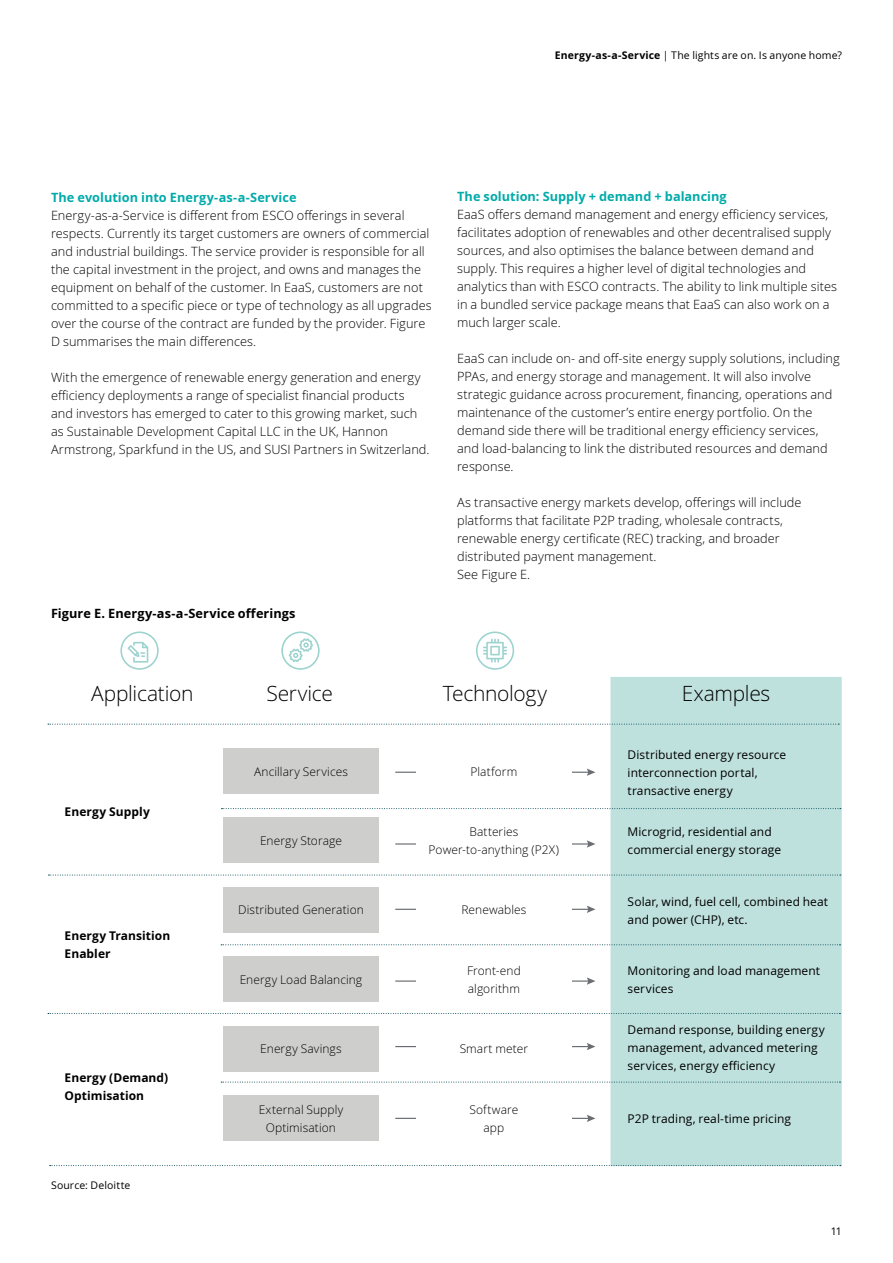
<style>
.page{position:relative;width:893px;height:1263px;background:#fff}
.page>*{position:absolute;margin:0;border:0;box-sizing:border-box;transform-origin:0 0}
.t1{font:300 21px "Open Sans";letter-spacing:-.015em;color:#000}
.t2{font:300 12.75px/18px "Open Sans";letter-spacing:.005em;color:#000}
.t3{font:700 12.75px "Open Sans";letter-spacing:.005em;color:#00abaa}
.t4{font:700 12.75px "Open Sans";letter-spacing:.005em;color:#000}
.t5{font:12px/18px "Open Sans";letter-spacing:.005em;color:#000}
.t6{font:300 12px/18px "Open Sans";letter-spacing:.005em;color:#000;text-align:center}
.t7{font:700 12px/18px "Open Sans";letter-spacing:.005em;color:#000}
.t8{font:10.5px "Open Sans";letter-spacing:.01em;color:#000}
.s1{font-weight:700}
</style>
<div class="page">
<svg style="left:395px;top:768px;width:200px;height:8px"></svg>
<svg style="left:395px;top:840px;width:200px;height:8px"></svg>
<svg style="left:395px;top:906px;width:200px;height:7px"></svg>
<svg style="left:395px;top:977px;width:200px;height:8px"></svg>
<svg style="left:395px;top:1043px;width:200px;height:7px"></svg>
<svg style="left:395px;top:1115px;width:200px;height:7px"></svg>
<div style="left:610px;top:677px;width:232px;height:489px;background:#bfe1de"></div>
<div style="left:223px;top:748px;width:156px;height:46px;background:#cecfcd"></div>
<div style="left:223px;top:817px;width:156px;height:46px;background:#cecfcd"></div>
<div style="left:223px;top:887px;width:156px;height:46px;background:#cecfcd"></div>
<div style="left:223px;top:956px;width:156px;height:46px;background:#cecfcd"></div>
<div style="left:223px;top:1025px;width:156px;height:46px;background:#cecfcd"></div>
<div style="left:223px;top:1095px;width:156px;height:46px;background:#cecfcd"></div>
<div style="left:416px;top:748px;width:156px;height:46px;background:#fff"></div>
<div style="left:416px;top:817px;width:156px;height:46px;background:#fff"></div>
<div style="left:416px;top:887px;width:156px;height:46px;background:#fff"></div>
<div style="left:416px;top:956px;width:156px;height:46px;background:#fff"></div>
<div style="left:416px;top:1025px;width:156px;height:46px;background:#fff"></div>
<div style="left:416px;top:1095px;width:156px;height:46px;background:#fff"></div>
<svg style="left:48px;top:724px;width:791px;height:1px"></svg>
<svg style="left:221px;top:808px;width:620px;height:1px"></svg>
<svg style="left:48px;top:875px;width:793px;height:1px"></svg>
<svg style="left:221px;top:944px;width:619px;height:1px"></svg>
<svg style="left:48px;top:1013px;width:792px;height:1px"></svg>
<svg style="left:221px;top:1082px;width:619px;height:1px"></svg>
<svg style="left:50px;top:1165px;width:791px;height:1px"></svg>
<svg style="left:120px;top:631px;width:39px;height:39px"></svg>
<svg style="left:281px;top:631px;width:39px;height:39px"></svg>
<svg style="left:476px;top:631px;width:38px;height:39px"></svg>
<p class="t8" style="left:555px;top:48px;width:289px"><span class="s1">Energy-as-a-Service</span> | The lights are on. Is anyone home?</p>
<p class="t3" style="left:51px;top:188px;width:247px">The evolution into Energy-as-a-Service</p>
<p class="t2" style="left:51px;top:206px;width:382px">Energy-as-a-Service is different from ESCO offerings in several respects. Currently its target customers are owners of commercial and industrial buildings. The service provider is responsible for all the capital investment in the project, and owns and manages the equipment on behalf of the customer. In EaaS, customers are not committed to a specific piece or type of technology as all upgrades over the course of the contract are funded by the provider. Figure D summarises the main differences.</p>
<p class="t2" style="left:51px;top:368px;width:380px">With the emergence of renewable energy generation and energy efficiency deployments a range of specialist financial products and investors has emerged to cater to this growing market, such as Sustainable Development Capital LLC in the UK, Hannon Armstrong, Sparkfund in the US, and SUSI Partners in Switzerland.</p>
<p class="t4" style="left:51px;top:605px;width:246px">Figure E. Energy-as-a-Service offerings</p>
<p class="t3" style="left:457px;top:187px;width:271px">The solution: Supply + demand + balancing</p>
<p class="t2" style="left:457px;top:205px;width:381px">EaaS offers demand management and energy efficiency services, facilitates adoption of renewables and other decentralised supply sources, and also optimises the balance between demand and supply. This requires a higher level of digital technologies and analytics than with ESCO contracts. The ability to link multiple sites in a bundled service package means that EaaS can also work on a much larger scale.</p>
<p class="t2" style="left:457px;top:349px;width:384px">EaaS can include on- and off-site energy supply solutions, including PPAs, and energy storage and management. It will also involve strategic guidance across procurement, financing, operations and maintenance of the customer’s entire energy portfolio. On the demand side there will be traditional energy efficiency services, and load-balancing to link the distributed resources and demand response.</p>
<p class="t2" style="left:457px;top:493px;width:346px">As transactive energy markets develop, offerings will include platforms that facilitate P2P trading, wholesale contracts, renewable energy certificate (REC) tracking, and broader distributed payment management.<br>See Figure E.</p>
<h1 class="t1" style="left:91px;top:679px;width:104px">Application</h1>
<h1 class="t1" style="left:266px;top:679px;width:68px">Service</h1>
<h1 class="t1" style="left:443px;top:679px;width:106px">Technology</h1>
<h1 class="t1" style="left:682px;top:679px;width:90px">Examples</h1>
<p class="t7" style="left:65px;top:803px;width:87px">Energy Supply</p>
<p class="t7" style="left:65px;top:926px;width:107px">Energy Transition<br>Enabler</p>
<p class="t7" style="left:65px;top:1068px;width:105px">Energy (Demand)<br>Optimisation</p>
<p class="t8" style="left:51px;top:1178px;width:81px">Source: Deloitte</p>
<p class="t6" style="left:254px;top:762px;width:95px">Ancillary Services</p>
<p class="t6" style="left:260px;top:831px;width:83px">Energy Storage</p>
<p class="t6" style="left:238px;top:901px;width:127px">Distributed Generation</p>
<p class="t6" style="left:240px;top:970px;width:124px">Energy Load Balancing</p>
<p class="t6" style="left:260px;top:1039px;width:83px">Energy Savings</p>
<p class="t6" style="left:259px;top:1100px;width:86px">External Supply<br>Optimisation</p>
<p class="t6" style="left:470px;top:762px;width:48px">Platform</p>
<p class="t6" style="left:429px;top:822px;width:132px">Batteries<br>Power-to-anything (P2X)</p>
<p class="t6" style="left:461px;top:901px;width:67px">Renewables</p>
<p class="t6" style="left:467px;top:961px;width:55px;text-align:left">Front-end algorithm</p>
<p class="t6" style="left:460px;top:1039px;width:70px">Smart meter</p>
<p class="t6" style="left:469px;top:1100px;width:50px">Software app</p>
<p class="t5" style="left:628px;top:745px;width:160px">Distributed energy resource interconnection portal, transactive energy</p>
<p class="t5" style="left:628px;top:822px;width:155px">Microgrid, residential and commercial energy storage</p>
<p class="t5" style="left:628px;top:892px;width:202px">Solar, wind, fuel cell, combined heat and power (CHP), etc.</p>
<p class="t5" style="left:628px;top:961px;width:194px">Monitoring and load management services</p>
<p class="t5" style="left:628px;top:1021px;width:199px">Demand response, building energy management, advanced metering services, energy efficiency</p>
<p class="t5" style="left:628px;top:1109px;width:165px">P2P trading, real-time pricing</p>
<p class="t8" style="left:831px;top:1224px;width:13px">11</p>
</div>
